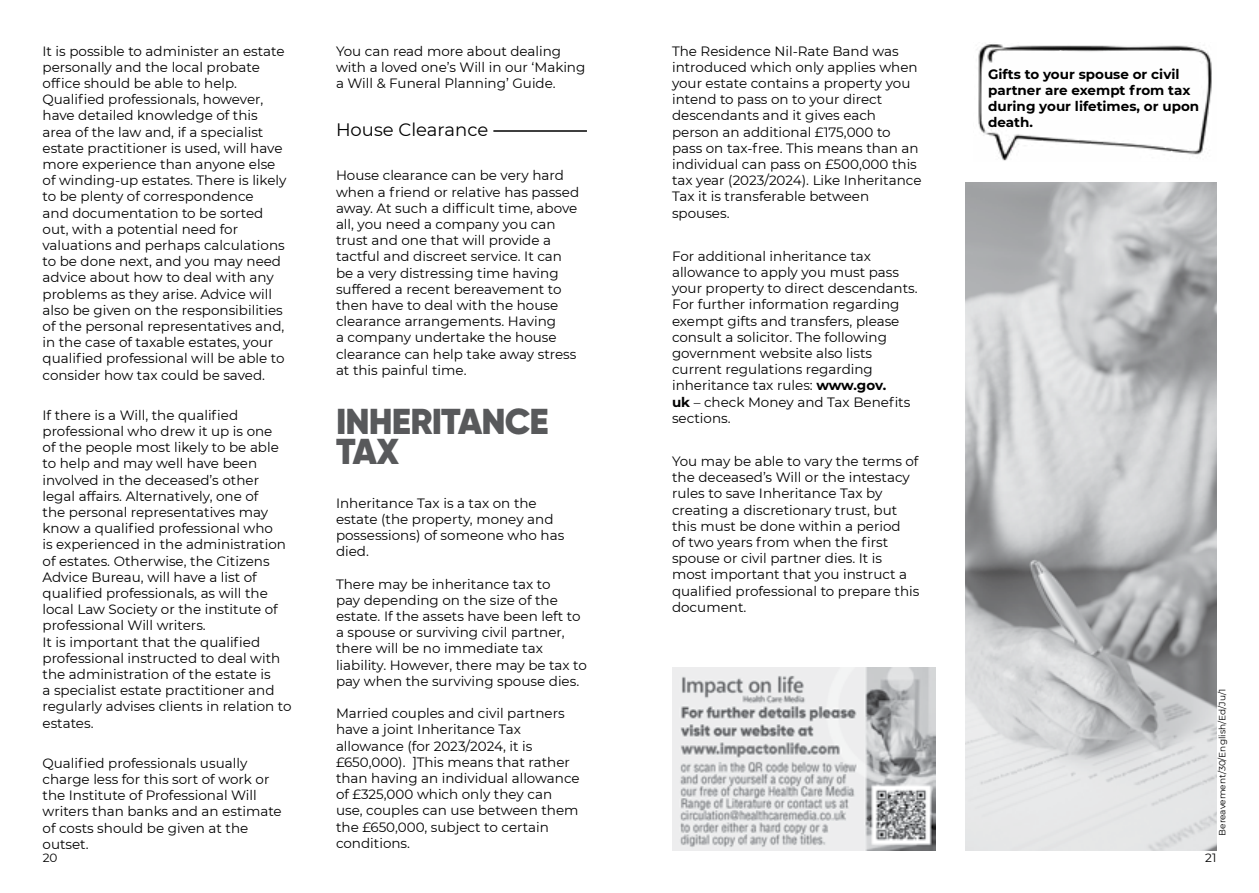
<style>
.page{position:relative;width:1259px;height:893px;background:#fff}
.page>*{position:absolute;margin:0;border:0;box-sizing:border-box;transform-origin:0 0}
.t1{font:900 36px "Gilroy";letter-spacing:-.025em;color:#58595b}
.t2{font:18px "Montserrat";color:#000}
.t3{font:13.5px/16.2px "Montserrat";color:#000}
.t4{font:700 13.5px/16.2px "Montserrat";color:#000}
.t5{font:12px "Montserrat";color:#000}
.t6{font:9px "Montserrat";color:#000}
.s1{font-weight:700}
</style>
<div class="page">
<hr style="left:493px;top:130px;width:94px;height:2px;background:#000">
<img style="left:672px;top:668px;width:264px;height:182px">
<img style="left:978px;top:44px;width:234px;height:117px">
<img style="left:965px;top:183px;width:251px;height:667px">
<p class="t3" style="left:43px;top:42px;width:244px">It is possible to administer an estate personally and the local probate</p>
<p class="t3" style="left:43px;top:75px;width:222px">office should be able to help.<br>Qualified professionals, however,</p>
<p class="t3" style="left:43px;top:107px;width:241px">have detailed knowledge of this area of the law and, if a specialist estate practitioner is used, will have more experience than anyone else</p>
<p class="t3" style="left:43px;top:172px;width:245px">of winding-up estates. There is likely</p>
<p class="t3" style="left:43px;top:188px;width:244px">to be plenty of correspondence<br>and documentation to be sorted out, with a potential need for valuations and perhaps calculations to be done next, and you may need advice about how to deal with any problems as they arise. Advice will also be given on the responsibilities of the personal representatives and, in the case of taxable estates, your</p>
<p class="t3" style="left:43px;top:350px;width:243px">qualified professional will be able to</p>
<p class="t3" style="left:43px;top:366px;width:224px">consider how tax could be saved.</p>
<p class="t3" style="left:43px;top:406px;width:197px">If there is a Will, the qualified</p>
<p class="t3" style="left:43px;top:423px;width:238px">professional who drew it up is one of the people most likely to be able to help and may well have been involved in the deceased’s other legal affairs. Alternatively, one of the personal representatives may</p>
<p class="t3" style="left:43px;top:520px;width:232px">know a qualified professional who</p>
<p class="t3" style="left:43px;top:536px;width:245px">is experienced in the administration of estates. Otherwise, the Citizens<br>Advice Bureau, will have a list of</p>
<p class="t3" style="left:43px;top:585px;width:227px">qualified professionals, as will the</p>
<p class="t3" style="left:43px;top:601px;width:237px">local Law Society or the institute of professional Will writers.</p>
<p class="t3" style="left:43px;top:633px;width:219px">It is important that the qualified</p>
<p class="t3" style="left:43px;top:649px;width:251px">professional instructed to deal with the administration of the estate is<br>a specialist estate practitioner and regularly advises clients in relation to estates.</p>
<p class="t3" style="left:43px;top:754px;width:206px">Qualified professionals usually</p>
<p class="t3" style="left:43px;top:771px;width:241px">charge less for this sort of work or the Institute of Professional Will writers than banks and an estimate of costs should be given at the outset.</p>
<p class="t3" style="left:336px;top:42px;width:251px">You can read more about dealing with a loved one’s Will in our ‘Making a Will &amp; Funeral Planning’ Guide.</p>
<p class="t2" style="left:336px;top:118px;width:154px">House Clearance</p>
<p class="t3" style="left:336px;top:167px;width:245px">House clearance can be very hard when a friend or relative has passed</p>
<p class="t3" style="left:336px;top:199px;width:243px">away. At such a difficult time, above</p>
<p class="t3" style="left:336px;top:216px;width:242px">all, you need a company you can trust and one that will provide a tactful and discreet service. It can be a very distressing time having suffered a recent bereavement to then have to deal with the house clearance arrangements. Having<br>a company undertake the house clearance can help take away stress at this painful time.</p>
<p class="t1" style="left:336px;top:398px;width:214px">INHERITANCE</p>
<p class="t1" style="left:336px;top:428px;width:65px">TAX</p>
<p class="t3" style="left:336px;top:494px;width:230px">Inheritance Tax is a tax on the estate (the property, money and possessions) of someone who has died.</p>
<p class="t3" style="left:336px;top:575px;width:252px">There may be inheritance tax to<br>pay depending on the size of the estate. If the assets have been left to a spouse or surviving civil partner, there will be no immediate tax liability. However, there may be tax to pay when the surviving spouse dies.</p>
<p class="t3" style="left:336px;top:705px;width:245px">Married couples and civil partners have a joint Inheritance Tax allowance (for 2023/2024, it is £650,000). ]This means that rather than having an individual allowance of £325,000 which only they can use, couples can use between them the £650,000, subject to certain conditions.</p>
<p class="t3" style="left:672px;top:42px;width:228px">The Residence Nil-Rate Band was</p>
<p class="t3" style="left:672px;top:58px;width:247px">introduced which only applies when your estate contains a property you intend to pass on to your direct descendants and it gives each person an additional £175,000 to</p>
<p class="t3" style="left:672px;top:139px;width:248px">pass on tax-free. This means than an</p>
<p class="t3" style="left:672px;top:156px;width:251px">individual can pass on £500,000 this tax year (2023/2024). Like Inheritance<br>Tax it is transferable between spouses.</p>
<p class="t3" style="left:672px;top:247px;width:247px">For additional inheritance tax allowance to apply you must pass your property to direct descendants.<br>For further information regarding exempt gifts and transfers, please consult a solicitor. The following government website also lists current regulations regarding inheritance tax rules: <span class="s1">www.gov.<br>uk</span> – check Money and Tax Benefits</p>
<p class="t3" style="left:672px;top:409px;width:60px">sections.</p>
<p class="t3" style="left:672px;top:453px;width:248px">You may be able to vary the terms of the deceased’s Will or the intestacy rules to save Inheritance Tax by creating a discretionary trust, but this must be done within a period</p>
<p class="t3" style="left:672px;top:534px;width:218px">of two years from when the first</p>
<p class="t3" style="left:672px;top:550px;width:237px">spouse or civil partner dies. It is most important that you instruct a</p>
<p class="t3" style="left:672px;top:582px;width:249px">qualified professional to prepare this</p>
<p class="t3" style="left:672px;top:598px;width:76px">document.</p>
<p class="t4" style="left:988px;top:65px;width:212px">Gifts to your spouse or civil partner are exempt from tax during your lifetimes, or upon death.</p>
<p class="t6" style="left:1216px;top:836px;width:148px;rotate:-90deg">Bereavement/30/English/Ed/Ju/1</p>
<p class="t5" style="left:43px;top:849px;width:16px">20</p>
<p class="t5" style="left:1205px;top:849px;width:13px">21</p>
</div>
